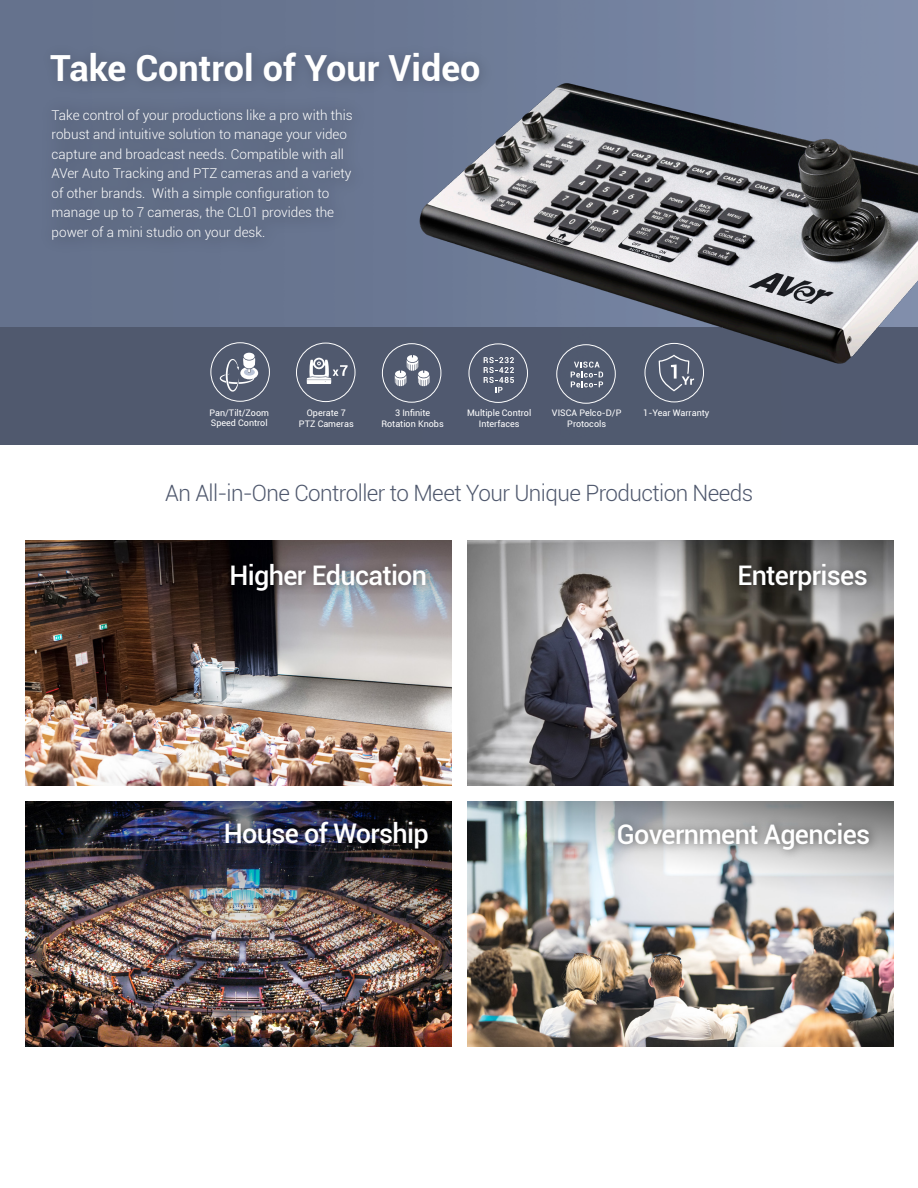
<style>
.page{position:relative;width:918px;height:1188px;background:#fff}
.page>*{position:absolute;margin:0;border:0;box-sizing:border-box;transform-origin:0 0}
.t1{font:700 36px "Roboto";color:#fff}
.t2{font:500 27px "Roboto";letter-spacing:-.025em;color:#fff}
.t3{font:300 22.5px "Roboto";letter-spacing:-.025em;color:#4f586d}
.t4{font:300 13.5px/19.5px "Roboto";color:#fff}
.t5{font:9px/10.8px "Roboto";color:#fff;text-align:center}
</style>
<div class="page">
<div style="left:0;top:0;width:344px;height:327px;background:#66738d"></div>
<div style="left:0;top:327px;width:918px;height:118px;background:#4f586d"></div>
<img style="left:30px;top:87px;width:314px;height:207px">
<img style="left:33px;top:33px;width:311px;height:92px">
<img style="left:344px;top:0;width:574px;height:404px">
<div style="left:211px;top:342px;width:59px;height:60px;border:1px solid #fff;border-radius:50%"></div>
<div style="left:296px;top:343px;width:59px;height:59px;border:1px solid #fff;border-radius:50%"></div>
<div style="left:382px;top:343px;width:59px;height:60px;border:1px solid #fff;border-radius:50%"></div>
<div style="left:469px;top:344px;width:59px;height:59px;border:1px solid #fff;border-radius:50%"></div>
<div style="left:645px;top:343px;width:59px;height:59px;border:1px solid #fff;border-radius:50%"></div>
<div style="left:556px;top:344px;width:60px;height:60px;border:1px solid #fff;border-radius:50%"></div>
<svg style="left:659px;top:355px;width:35px;height:36px"></svg>
<svg style="left:307px;top:358px;width:41px;height:26px"></svg>
<div style="left:244px;top:353px;width:11px;height:7px;background:#fff;border-radius:50%"></div>
<svg style="left:220px;top:357px;width:38px;height:35px"></svg>
<svg style="left:395px;top:355px;width:35px;height:31px"></svg>
<svg style="left:484px;top:357px;width:30px;height:36px"></svg>
<svg style="left:571px;top:362px;width:32px;height:25px"></svg>
<img style="left:25px;top:541px;width:426px;height:245px">
<img style="left:467px;top:541px;width:426px;height:245px">
<img style="left:25px;top:801px;width:426px;height:245px">
<img style="left:467px;top:801px;width:426px;height:245px">
<img style="left:178px;top:549px;width:265px;height:63px">
<img style="left:618px;top:549px;width:265px;height:63px">
<img style="left:179px;top:807px;width:265px;height:63px">
<img style="left:547px;top:807px;width:338px;height:64px">
<h1 class="t1" style="left:50px;top:42px;width:432px">Take Control of Your Video</h1>
<p class="t4" style="left:52px;top:105px;width:303px">Take control of your productions like a pro with this robust and intuitive solution to manage your video capture and broadcast needs. Compatible with all AVer Auto Tracking and PTZ cameras and a variety of other brands. With a simple configuration to manage up to 7 cameras, the CL01 provides the power of a mini studio on your desk.</p>
<p class="t5" style="left:210px;top:407px;width:61px;text-align:left">Pan/Tilt/Zoom<br>Speed Control</p>
<p class="t5" style="left:299px;top:407px;width:56px">Operate 7<br>PTZ Cameras</p>
<p class="t5" style="left:381px;top:407px;width:64px">3 Infinite<br>Rotation Knobs</p>
<p class="t5" style="left:467px;top:407px;width:66px">Multiple Control<br>Interfaces</p>
<p class="t5" style="left:552px;top:408px;width:71px">VISCA Pelco-D/P<br>Protocols</p>
<p class="t5" style="left:643px;top:407px;width:68px">1-Year Warranty</p>
<h3 class="t3" style="left:165px;top:477px;width:590px">An All-in-One Controller to Meet Your Unique Production Needs</h3>
<h2 class="t2" style="left:230px;top:557px;width:199px">Higher Education</h2>
<h2 class="t2" style="left:737px;top:557px;width:132px">Enterprises</h2>
<h2 class="t2" style="left:224px;top:815px;width:206px">House of Worship</h2>
<h2 class="t2" style="left:617px;top:815px;width:255px">Government Agencies</h2>
</div>
